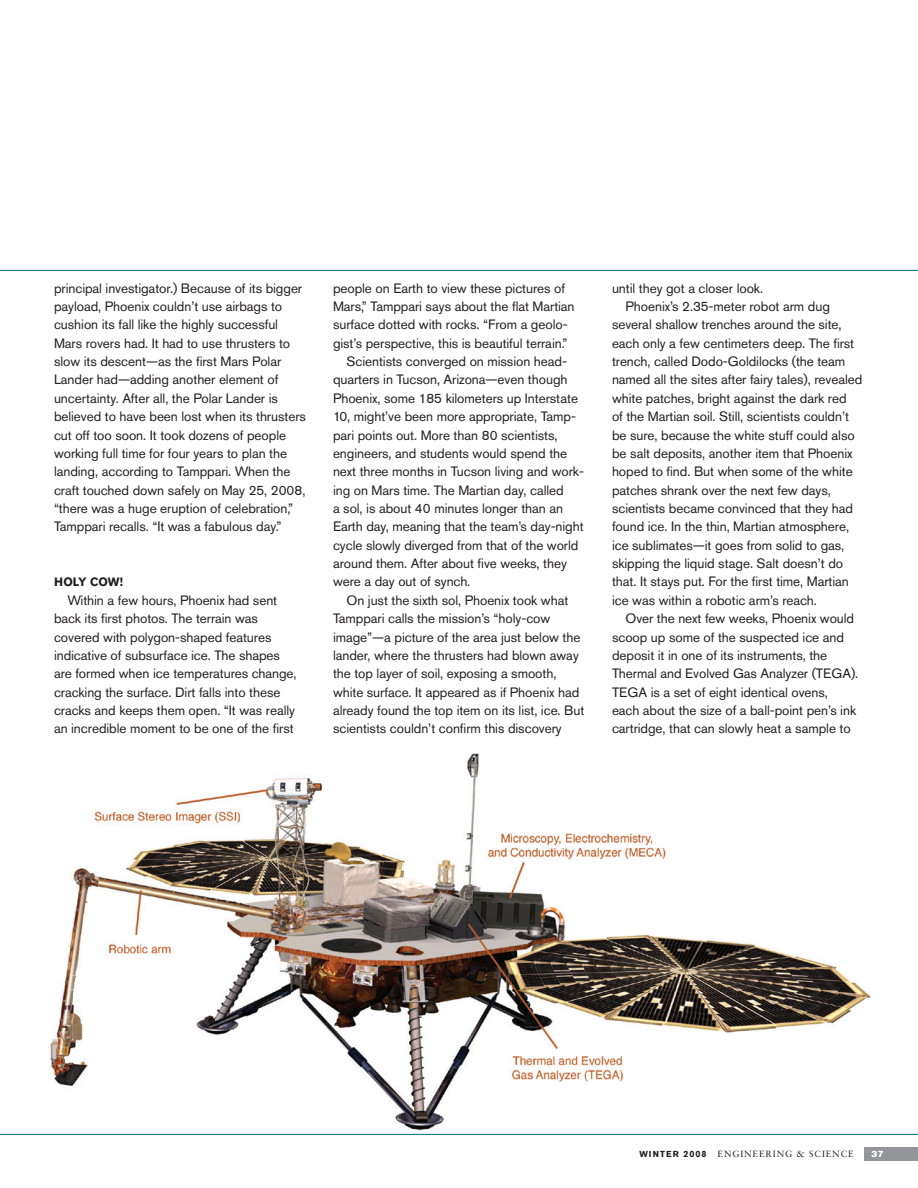
<style>
.page{position:relative;width:918px;height:1188px;background:#fff}
.page>*{position:absolute;margin:0;border:0;box-sizing:border-box;transform-origin:0 0}
.Body{font:13.5px/18.3px "Akzidenz Grotesk Pro";letter-spacing:-.005em;color:#231f20}
.Body_Subhead{font:700 12px "Akzidenz Grotesk Pro";letter-spacing:-.005em;color:#231f20}
.t1{font:9px "Sabon LT Std";letter-spacing:.1em;color:#231f20}
.t2{font:9px "Akzidenz Grotesk Pro Super";color:#fff}
.s1{font-family:"Akzidenz Grotesk Pro";font-weight:700;font-size:8.7px}
.s2{font-family:"Akzidenz Grotesk Pro";font-weight:700}
</style>
<div class="page">
<div style="left:864px;top:1147px;width:54px;height:14px;background:#939598"></div>
<img style="left:42px;top:753px;width:837px;height:381px">
<hr style="left:0;top:270px;width:918px;height:1px;background:#006692">
<hr style="left:0;top:1134px;width:918px;height:1px;background:#006692">
<p class="Body" style="left:54px;top:279px;width:253px">principal investigator.) Because of its bigger payload, Phoenix couldn’t use airbags to cushion its fall like the highly successful Mars rovers had. It had to use thrusters to slow its descent—as the first Mars Polar Lander had—adding another element of uncertainty. After all, the Polar Lander is believed to have been lost when its thrusters cut off too soon. It took dozens of people working full time for four years to plan the landing, according to Tamppari. When the craft touched down safely on May 25, 2008, “there was a huge eruption of celebration,” Tamppari recalls. “It was a fabulous day.”</p>
<p class="Body_Subhead" style="left:54px;top:574px;width:71px">H OLY COW!</p>
<p class="Body" style="left:54px;top:591px;width:244px;text-indent:14px">Within a few hours, Phoenix had sent back its first photos. The terrain was covered with polygon-shaped features indicative of subsurface ice. The shapes are formed when ice temperatures change, cracking the surface. Dirt falls into these cracks and keeps them open. “It was really an incredible moment to be one of the first</p>
<p class="Body" style="left:333px;top:279px;width:243px">people on Earth to view these pictures of Mars,” Tamppari says about the flat Martian surface dotted with rocks. “From a geolo&shy;gist’s perspective, this is beautiful terrain.”</p>
<p class="Body" style="left:333px;top:352px;width:253px;text-indent:14px">Scientists converged on mission head&shy;quarters in Tucson, Arizona—even though Phoenix, some 185 kilometers up Interstate 10, might’ve been more appropriate, Tamp&shy;pari points out. More than 80 scientists, engineers, and students would spend the next three months in Tucson living and work&shy;ing on Mars time. The Martian day, called<br>a sol, is about 40 minutes longer than an Earth day, meaning that the team’s day-night cycle slowly diverged from that of the world around them. After about five weeks, they were a day out of synch.</p>
<p class="Body" style="left:333px;top:591px;width:253px;text-indent:14px">On just the sixth sol, Phoenix took what Tamppari calls the mission’s “holy-cow image”—a picture of the area just below the lander, where the thrusters had blown away the top layer of soil, exposing a smooth, white surface. It appeared as if Phoenix had already found the top item on its list, ice. But scientists couldn’t confirm this discovery</p>
<p class="Body" style="left:612px;top:279px;width:153px">until they got a closer look.</p>
<p class="Body" style="left:612px;top:297px;width:252px;text-indent:14px">Phoenix’s 2.35-meter robot arm dug several shallow trenches around the site, each only a few centimeters deep. The first trench, called Dodo-Goldilocks (the team named all the sites after fairy tales), revealed white patches, bright against the dark red<br>of the Martian soil. Still, scientists couldn’t be sure, because the white stuff could also be salt deposits, another item that Phoenix hoped to find. But when some of the white patches shrank over the next few days, scientists became convinced that they had found ice. In the thin, Martian atmosphere, ice sublimates—it goes from solid to gas, skipping the liquid stage. Salt doesn’t do that. It stays put. For the first time, Martian ice was within a robotic arm’s reach.</p>
<p class="Body" style="left:612px;top:609px;width:248px;text-indent:14px">Over the next few weeks, Phoenix would scoop up some of the suspected ice and deposit it in one of its instruments, the Thermal and Evolved Gas Analyzer (TEGA).<br>TEGA is a set of eight identical ovens, each about the size of a ball-point pen’s ink cartridge, that can slowly heat a sample to</p>
<p class="t1" style="left:640px;top:1149px;width:216px"><span class="s1">WINTER</span> <span class="s2">2008</span> ENGINEERING &amp; SCIENCE</p>
<p class="t2" style="left:871px;top:1148px;width:14px">37</p>
</div>
